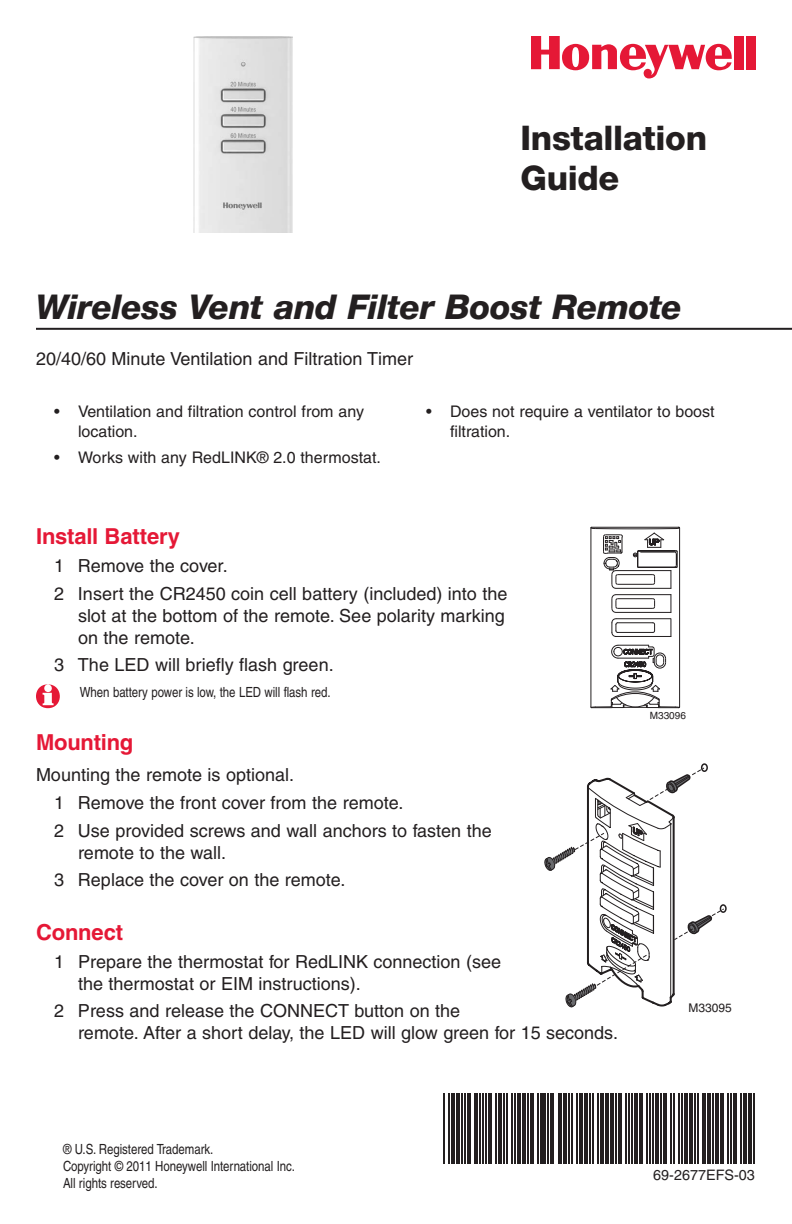
<style>
.page{position:relative;width:792px;height:1224px;background:#fff}
.page>*{position:absolute;margin:0;border:0;box-sizing:border-box;transform-origin:0 0}
.Product_Title{font:italic 800 34px "Helvetica Neue";letter-spacing:-.015em;color:#231f20}
.Guide_Title{font:800 34px/40.8px "Helvetica Neue";letter-spacing:-.01em;color:#231f20}
.Header_Red{font:700 22px "Helvetica";letter-spacing:-.01em;color:#e51836}
.Bullet{font:18px/22px "Helvetica";color:#231f20}
.Text_Sans{font:18px "Helvetica";color:#231f20}
.Bullet-2{font:16px/20px "Helvetica";color:#231f20}
.t1{font:14.4px "Helvetica LT";color:#231f20}
.Captions{font:condensed 14px "Helvetica";letter-spacing:-.005em;color:#231f20}
.t2{font:12px "Helvetica LT";color:#231f20}
.t3{font:10px "Helvetica LT";color:#231f20}
</style>
<div class="page">
<hr style="left:36px;top:328px;width:756px;height:2px;background:#231f20">
<div style="left:734px;top:36px;width:9px;height:33px;background:#e51836"></div>
<div style="left:747px;top:36px;width:9px;height:33px;background:#e51836"></div>
<svg style="left:531px;top:36px;width:201px;height:42px"></svg>
<img style="left:193px;top:36px;width:100px;height:196px">
<svg style="left:590px;top:527px;width:91px;height:182px"></svg>
<svg style="left:36px;top:684px;width:24px;height:24px"></svg>
<div style="left:720px;top:904px;width:7px;height:9px;border:2px solid #231f20;border-radius:50%"></div>
<div style="left:701px;top:763px;width:7px;height:9px;border:2px solid #231f20;border-radius:50%"></div>
<svg style="left:544px;top:764px;width:181px;height:244px"></svg>
<hr style="left:444px;top:1093px;width:1px;height:71px;background:#231f20">
<hr style="left:449px;top:1093px;width:1px;height:71px;background:#231f20">
<hr style="left:451px;top:1093px;width:4px;height:71px;background:#231f20">
<hr style="left:456px;top:1093px;width:4px;height:71px;background:#231f20">
<hr style="left:462px;top:1093px;width:1px;height:71px;background:#231f20">
<hr style="left:464px;top:1093px;width:1px;height:71px;background:#231f20">
<hr style="left:467px;top:1093px;width:4px;height:71px;background:#231f20">
<hr style="left:474px;top:1093px;width:4px;height:71px;background:#231f20">
<hr style="left:480px;top:1093px;width:1px;height:71px;background:#231f20">
<hr style="left:482px;top:1093px;width:1px;height:71px;background:#231f20">
<hr style="left:485px;top:1093px;width:1px;height:71px;background:#231f20">
<hr style="left:488px;top:1093px;width:3px;height:71px;background:#231f20">
<hr style="left:495px;top:1093px;width:1px;height:71px;background:#231f20">
<hr style="left:498px;top:1093px;width:3px;height:71px;background:#231f20">
<hr style="left:503px;top:1093px;width:1px;height:71px;background:#231f20">
<hr style="left:506px;top:1093px;width:1px;height:71px;background:#231f20">
<hr style="left:511px;top:1093px;width:1px;height:71px;background:#231f20">
<hr style="left:514px;top:1093px;width:1px;height:71px;background:#231f20">
<hr style="left:517px;top:1093px;width:3px;height:71px;background:#231f20">
<hr style="left:522px;top:1093px;width:3px;height:71px;background:#231f20">
<hr style="left:527px;top:1093px;width:1px;height:71px;background:#231f20">
<hr style="left:530px;top:1093px;width:3px;height:71px;background:#231f20">
<hr style="left:537px;top:1093px;width:1px;height:71px;background:#231f20">
<hr style="left:540px;top:1093px;width:1px;height:71px;background:#231f20">
<hr style="left:543px;top:1093px;width:3px;height:71px;background:#231f20">
<hr style="left:548px;top:1093px;width:1px;height:71px;background:#231f20">
<hr style="left:551px;top:1093px;width:3px;height:71px;background:#231f20">
<hr style="left:558px;top:1093px;width:3px;height:71px;background:#231f20">
<hr style="left:563px;top:1093px;width:1px;height:71px;background:#231f20">
<hr style="left:566px;top:1093px;width:1px;height:71px;background:#231f20">
<hr style="left:569px;top:1093px;width:1px;height:71px;background:#231f20">
<hr style="left:572px;top:1093px;width:1px;height:71px;background:#231f20">
<hr style="left:577px;top:1093px;width:1px;height:71px;background:#231f20">
<hr style="left:580px;top:1093px;width:3px;height:71px;background:#231f20">
<hr style="left:585px;top:1093px;width:3px;height:71px;background:#231f20">
<hr style="left:590px;top:1093px;width:1px;height:71px;background:#231f20">
<hr style="left:593px;top:1093px;width:1px;height:71px;background:#231f20">
<hr style="left:598px;top:1093px;width:1px;height:71px;background:#231f20">
<hr style="left:600px;top:1093px;width:4px;height:71px;background:#231f20">
<hr style="left:606px;top:1093px;width:3px;height:71px;background:#231f20">
<hr style="left:611px;top:1093px;width:3px;height:71px;background:#231f20">
<hr style="left:616px;top:1093px;width:1px;height:71px;background:#231f20">
<hr style="left:618px;top:1093px;width:4px;height:71px;background:#231f20">
<hr style="left:626px;top:1093px;width:1px;height:71px;background:#231f20">
<hr style="left:629px;top:1093px;width:1px;height:71px;background:#231f20">
<hr style="left:631px;top:1093px;width:2px;height:71px;background:#231f20">
<hr style="left:634px;top:1093px;width:4px;height:71px;background:#231f20">
<hr style="left:639px;top:1093px;width:4px;height:71px;background:#231f20">
<hr style="left:647px;top:1093px;width:1px;height:71px;background:#231f20">
<hr style="left:649px;top:1093px;width:2px;height:71px;background:#231f20">
<hr style="left:652px;top:1093px;width:1px;height:71px;background:#231f20">
<hr style="left:655px;top:1093px;width:3px;height:71px;background:#231f20">
<hr style="left:660px;top:1093px;width:1px;height:71px;background:#231f20">
<hr style="left:663px;top:1093px;width:3px;height:71px;background:#231f20">
<hr style="left:670px;top:1093px;width:1px;height:71px;background:#231f20">
<hr style="left:673px;top:1093px;width:1px;height:71px;background:#231f20">
<hr style="left:678px;top:1093px;width:1px;height:71px;background:#231f20">
<hr style="left:681px;top:1093px;width:1px;height:71px;background:#231f20">
<hr style="left:684px;top:1093px;width:3px;height:71px;background:#231f20">
<hr style="left:689px;top:1093px;width:3px;height:71px;background:#231f20">
<hr style="left:694px;top:1093px;width:1px;height:71px;background:#231f20">
<hr style="left:697px;top:1093px;width:1px;height:71px;background:#231f20">
<hr style="left:702px;top:1093px;width:3px;height:71px;background:#231f20">
<hr style="left:707px;top:1093px;width:3px;height:71px;background:#231f20">
<hr style="left:712px;top:1093px;width:1px;height:71px;background:#231f20">
<hr style="left:715px;top:1093px;width:3px;height:71px;background:#231f20">
<hr style="left:720px;top:1093px;width:3px;height:71px;background:#231f20">
<hr style="left:727px;top:1093px;width:1px;height:71px;background:#231f20">
<hr style="left:730px;top:1093px;width:1px;height:71px;background:#231f20">
<hr style="left:733px;top:1093px;width:1px;height:71px;background:#231f20">
<hr style="left:736px;top:1093px;width:1px;height:71px;background:#231f20">
<hr style="left:741px;top:1093px;width:1px;height:71px;background:#231f20">
<hr style="left:744px;top:1093px;width:3px;height:71px;background:#231f20">
<hr style="left:749px;top:1093px;width:3px;height:71px;background:#231f20">
<hr style="left:754px;top:1093px;width:1px;height:71px;background:#231f20">
<p class="Guide_Title" style="left:520px;top:117px;width:188px">Installation<br>Guide</p>
<p class="Product_Title" style="left:36px;top:287px;width:648px">Wireless Vent and Filter Boost Remote</p>
<p class="Text_Sans" style="left:36px;top:348px;width:379px">20/40/60 Minute Ventilation and Filtration Timer</p>
<p class="Bullet-2" style="left:78px;top:401px;width:288px;text-indent:-24px">• Ventilation and filtration control from any location.</p>
<p class="Bullet-2" style="left:54px;top:447px;width:328px">• Works with any RedLINK® 2.0 thermostat.</p>
<p class="Bullet-2" style="left:450px;top:401px;width:266px;text-indent:-24px">• Does not require a ventilator to boost filtration.</p>
<p class="Header_Red" style="left:36px;top:523px;width:146px">Install Battery</p>
<p class="Bullet" style="left:54px;top:554px;width:175px">1 Remove the cover.</p>
<p class="Bullet" style="left:78px;top:582px;width:431px;text-indent:-24px">2 Insert the CR2450 coin cell battery (included) into the slot at the bottom of the remote. See polarity marking on the remote.</p>
<p class="Bullet" style="left:54px;top:654px;width:281px">3 The LED will briefly flash green.</p>
<p class="Captions" style="left:80px;top:684px;width:252px">When battery power is low, the LED will flash red.</p>
<p class="Header_Red" style="left:36px;top:729px;width:99px">Mounting</p>
<p class="Text_Sans" style="left:36px;top:764px;width:260px">Mounting the remote is optional.</p>
<p class="Bullet" style="left:54px;top:791px;width:351px">1 Remove the front cover from the remote.</p>
<p class="Bullet" style="left:78px;top:819px;width:415px;text-indent:-24px">2 Use provided screws and wall anchors to fasten the remote to the wall.</p>
<p class="Bullet" style="left:54px;top:869px;width:293px">3 Replace the cover on the remote.</p>
<p class="Header_Red" style="left:36px;top:919px;width:89px">Connect</p>
<p class="Bullet" style="left:78px;top:950px;width:425px;text-indent:-24px">1 Prepare the thermostat for RedLINK connection (see the thermostat or EIM instructions).</p>
<p class="Bullet" style="left:78px;top:1000px;width:542px;text-indent:-24px">2 Press and release the CONNECT button on the<br>remote. After a short delay, the LED will glow green for 15 seconds.</p>
<p class="t3" style="left:650px;top:709px;width:38px">M33096</p>
<p class="t2" style="left:689px;top:1000px;width:45px">M33095</p>
<p class="Captions" style="left:63px;top:1141px;width:152px">® U.S. Registered Trademark.</p>
<p class="Captions" style="left:63px;top:1158px;width:234px">Copyright © 2011 Honeywell International Inc.</p>
<p class="Captions" style="left:63px;top:1175px;width:96px">All rights reserved.</p>
<p class="t1" style="left:653px;top:1167px;width:103px">69-2677EFS-03</p>
</div>
